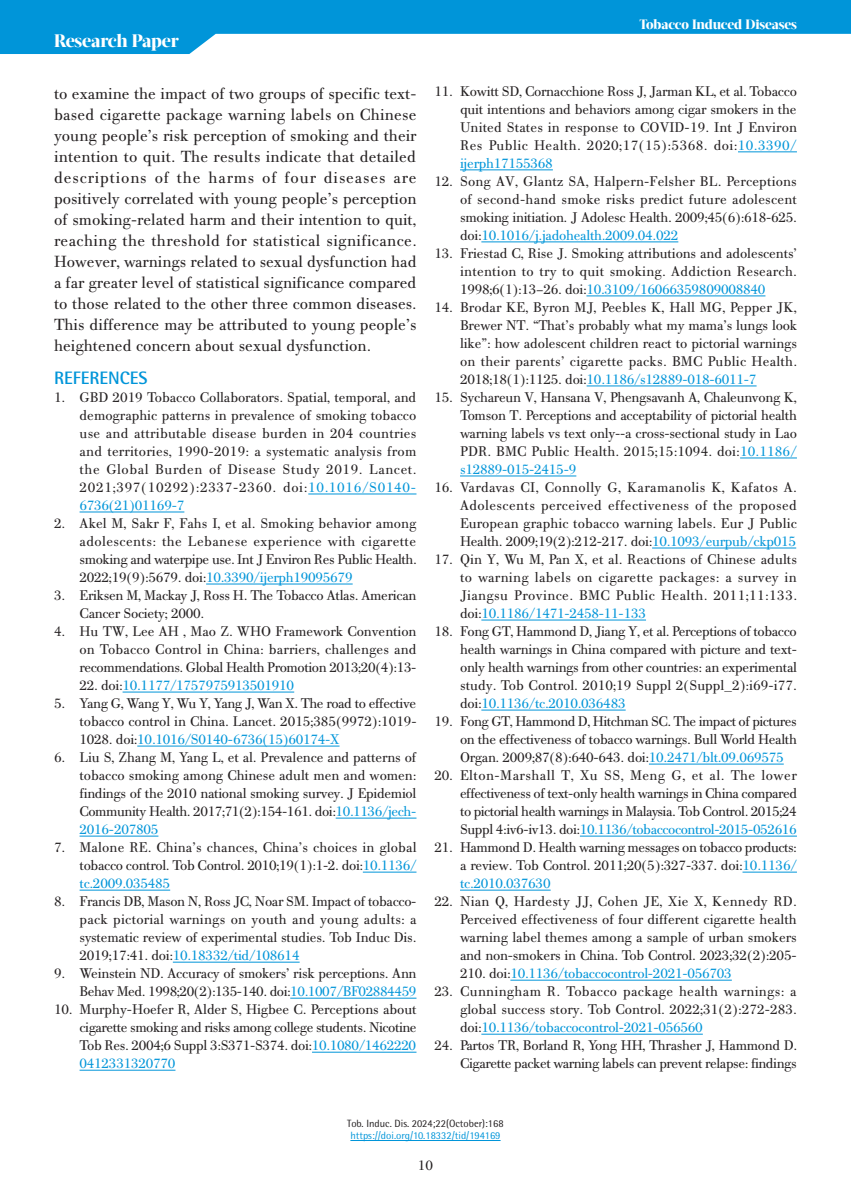
<style>
.page{position:relative;width:851px;height:1191px;background:#fff}
.page>*{position:absolute;margin:0;border:0;box-sizing:border-box;transform-origin:0 0}
.t1{font:800 18px "Acta Display W04";letter-spacing:-.01em;color:#fff}
.t2{font:700 18px "Rotis Semi Sans Hel";color:#0095d9}
.t3{font:17.25px/21px "PF Bodoni Text";color:#231f20;text-align:justify}
.t4{font:15px/18px "PF Bodoni Text";letter-spacing:-.02em;color:#231f20;text-align:justify}
.t5{font:15px "PF Bodoni Text";letter-spacing:-.02em;color:#0095d9}
.t6{font:800 13.5px "Acta Display W04";letter-spacing:-.01em;color:#fff}
.t7{font:10.5px "Rotis Semi Sans Hel";color:#0095d9}
.t8{font:10.5px "Rotis Semi Sans Hel";color:#231f20}
.s1{color:#0095d9}
.s2{color:#231f20}
</style>
<div class="page">
<svg style="left:0;top:0;width:850px;height:54px;fill:#0095d9"></svg>
<hr style="left:350px;top:1140px;width:150px;height:1px;background:#0095d9">
<hr style="left:308px;top:494px;width:108px;height:1px;background:#0095d9">
<hr style="left:80px;top:512px;width:104px;height:1px;background:#0095d9">
<hr style="left:206px;top:584px;width:146px;height:1px;background:#0095d9">
<hr style="left:123px;top:692px;width:171px;height:1px;background:#0095d9">
<hr style="left:137px;top:746px;width:202px;height:1px;background:#0095d9">
<hr style="left:335px;top:818px;width:81px;height:1px;background:#0095d9">
<hr style="left:80px;top:836px;width:78px;height:1px;background:#0095d9">
<hr style="left:363px;top:872px;width:53px;height:1px;background:#0095d9">
<hr style="left:80px;top:890px;width:90px;height:1px;background:#0095d9">
<hr style="left:173px;top:962px;width:126px;height:1px;background:#0095d9">
<hr style="left:290px;top:998px;width:126px;height:1px;background:#0095d9">
<hr style="left:312px;top:1052px;width:104px;height:1px;background:#0095d9">
<hr style="left:80px;top:1070px;width:95px;height:1px;background:#0095d9">
<hr style="left:738px;top:152px;width:58px;height:1px;background:#0095d9">
<hr style="left:460px;top:170px;width:92px;height:1px;background:#0095d9">
<hr style="left:481px;top:242px;width:197px;height:1px;background:#0095d9">
<hr style="left:586px;top:296px;width:179px;height:1px;background:#0095d9">
<hr style="left:586px;top:386px;width:170px;height:1px;background:#0095d9">
<hr style="left:740px;top:458px;width:56px;height:1px;background:#0095d9">
<hr style="left:460px;top:476px;width:116px;height:1px;background:#0095d9">
<hr style="left:652px;top:548px;width:144px;height:1px;background:#0095d9">
<hr style="left:481px;top:620px;width:165px;height:1px;background:#0095d9">
<hr style="left:481px;top:710px;width:144px;height:1px;background:#0095d9">
<hr style="left:648px;top:764px;width:135px;height:1px;background:#0095d9">
<hr style="left:579px;top:836px;width:217px;height:1px;background:#0095d9">
<hr style="left:742px;top:872px;width:54px;height:1px;background:#0095d9">
<hr style="left:460px;top:890px;width:90px;height:1px;background:#0095d9">
<hr style="left:510px;top:980px;width:221px;height:1px;background:#0095d9">
<hr style="left:481px;top:1034px;width:221px;height:1px;background:#0095d9">
<p class="t1" style="left:54px;top:30px;width:126px">Research Paper</p>
<p class="t3" style="left:54px;top:83px;width:364px">to examine the impact of two groups of specific text&shy;based cigarette package warning labels on Chinese young people’s risk perception of smoking and their intention to quit. The results indicate that detailed descriptions of the harms of four diseases are positively correlated with young people’s perception of smoking-related harm and their intention to quit, reaching the threshold for statistical significance.<br>However, warnings related to sexual dysfunction had a far greater level of statistical significance compared to those related to the other three common diseases.<br>This difference may be attributed to young people’s heightened concern about sexual dysfunction.</p>
<p class="t2" style="left:54px;top:367px;width:95px">REFERENCES</p>
<p class="t4" style="left:80px;top:388px;width:338px;text-indent:-26px">1. GBD 2019 Tobacco Collaborators. Spatial, temporal, and demographic patterns in prevalence of smoking tobacco use and attributable disease burden in 204 countries and territories, 1990-2019: a systematic analysis from the Global Burden of Disease Study 2019. Lancet.<br>2021;397(10292):2337-2360. doi:<span class="s1">10.1016/S0140- 6736(21)01169-7</span></p>
<p class="t4" style="left:80px;top:514px;width:338px;text-indent:-26px">2. Akel M, Sakr F, Fahs I, et al. Smoking behavior among adolescents: the Lebanese experience with cigarette smoking and waterpipe use. Int J Environ Res Public Health.<br>2022;19(9):5679. doi:<span class="s1">10.3390/ijerph19095679</span></p>
<p class="t4" style="left:80px;top:586px;width:338px;text-indent:-26px">3. Eriksen M, Mackay J, Ross H. The Tobacco Atlas. American<br>Cancer Society; 2000.</p>
<p class="t4" style="left:80px;top:622px;width:338px;text-indent:-26px">4. Hu TW, Lee AH , Mao Z. WHO Framework Convention on Tobacco Control in China: barriers, challenges and recommendations. Global Health Promotion 2013;20(4):13-</p>
<p class="t5" style="left:80px;top:677px;width:216px"><span class="s2">22. doi:</span>10.1177/1757975913501910</p>
<p class="t4" style="left:80px;top:694px;width:338px;text-indent:-26px">5. Yang G, Wang Y, Wu Y, Yang J, Wan X. The road to effective tobacco control in China. Lancet. 2015;385(9972):1019- 1028. doi:<span class="s1">10.1016/S0140-6736(15)60174-X</span></p>
<p class="t4" style="left:80px;top:748px;width:338px;text-indent:-26px">6. Liu S, Zhang M, Yang L, et al. Prevalence and patterns of tobacco smoking among Chinese adult men and women: findings of the 2010 national smoking survey. J Epidemiol Community Health. 2017;71(2):154-161. doi:<span class="s1">10.1136/jech-2016-207805</span></p>
<p class="t4" style="left:80px;top:838px;width:338px;text-indent:-26px">7. Malone RE. China’s chances, China’s choices in global tobacco control. Tob Control. 2010;19(1):1-2. doi:<span class="s1">10.1136/ tc.2009.035485</span></p>
<p class="t4" style="left:80px;top:892px;width:338px;text-indent:-26px">8. Francis DB, Mason N, Ross JC, Noar SM. Impact of tobacco&shy;pack pictorial warnings on youth and young adults: a systematic review of experimental studies. Tob Induc Dis.<br>2019;17:41. doi:<span class="s1">10.18332/tid/108614</span></p>
<p class="t4" style="left:54px;top:964px;width:364px;text-align:right">9. Weinstein ND. Accuracy of smokers’ risk perceptions. Ann<br>Behav Med. 1998;20(2):135-140. doi:<span class="s1">10.1007/BF02884459</span></p>
<p class="t4" style="left:80px;top:1000px;width:338px;text-indent:-26px">10. Murphy-Hoefer R, Alder S, Higbee C. Perceptions about cigarette smoking and risks among college students. Nicotine Tob Res. 2004;6 Suppl 3:S371-S374. doi:<span class="s1">10.1080/1462220<br>0412331320770</span></p>
<p class="t6" style="left:639px;top:17px;width:159px">Tobacco Induced Diseases</p>
<p class="t4" style="left:460px;top:82px;width:338px;text-indent:-26px">11. Kowitt SD, Cornacchione Ross J, Jarman KL, et al. Tobacco quit intentions and behaviors among cigar smokers in the United States in response to COVID-19. Int J Environ Res Public Health. 2020;17(15):5368. doi:<span class="s1">10.3390/ ijerph17155368</span></p>
<p class="t4" style="left:460px;top:172px;width:338px;text-indent:-26px">12. Song AV, Glantz SA, Halpern-Felsher BL. Perceptions of second-hand smoke risks predict future adolescent smoking initiation. J Adolesc Health. 2009;45(6):618-625. doi:<span class="s1">10.1016/j.jadohealth.2009.04.022</span></p>
<p class="t4" style="left:460px;top:244px;width:338px;text-indent:-26px">13. Friestad C, Rise J. Smoking attributions and adolescents’ intention to try to quit smoking. Addiction Research.<br>1998;6(1):13–26. doi:<span class="s1">10.3109/16066359809008840</span></p>
<p class="t4" style="left:460px;top:298px;width:338px;text-indent:-26px">14. Brodar KE, Byron MJ, Peebles K, Hall MG, Pepper JK, Brewer NT. “That’s probably what my mama’s lungs look like”: how adolescent children react to pictorial warnings on their parents’ cigarette packs. BMC Public Health.<br>2018;18(1):1125. doi:<span class="s1">10.1186/s12889-018-6011-7</span></p>
<p class="t4" style="left:460px;top:388px;width:338px;text-indent:-26px">15. Sychareun V, Hansana V, Phengsavanh A, Chaleunvong K, Tomson T. Perceptions and acceptability of pictorial health warning labels vs text only--a cross-sectional study in Lao PDR. BMC Public Health. 2015;15:1094. doi:<span class="s1">10.1186/ s12889-015-2415-9</span></p>
<p class="t4" style="left:460px;top:478px;width:338px;text-indent:-26px">16. Vardavas CI, Connolly G, Karamanolis K, Kafatos A.<br>Adolescents perceived effectiveness of the proposed European graphic tobacco warning labels. Eur J Public Health. 2009;19(2):212-217. doi:<span class="s1">10.1093/eurpub/ckp015</span></p>
<p class="t4" style="left:460px;top:550px;width:338px;text-indent:-26px">17. Qin Y, Wu M, Pan X, et al. Reactions of Chinese adults to warning labels on cigarette packages: a survey in Jiangsu Province. BMC Public Health. 2011;11:133. doi:<span class="s1">10.1186/1471-2458-11-133</span></p>
<p class="t4" style="left:460px;top:622px;width:338px;text-indent:-26px">18. Fong GT, Hammond D, Jiang Y, et al. Perceptions of tobacco health warnings in China compared with picture and text&shy;only health warnings from other countries: an experimental study. Tob Control. 2010;19 Suppl 2(Suppl_2):i69-i77. doi:<span class="s1">10.1136/tc.2010.036483</span></p>
<p class="t4" style="left:460px;top:712px;width:338px;text-indent:-26px">19. Fong GT, Hammond D, Hitchman SC. The impact of pictures on the effectiveness of tobacco warnings. Bull World Health Organ. 2009;87(8):640-643. doi:<span class="s1">10.2471/blt.09.069575</span></p>
<p class="t4" style="left:460px;top:766px;width:338px;text-indent:-26px">20. Elton-Marshall T, Xu SS, Meng G, et al. The lower effectiveness of text-only health warnings in China compared to pictorial health warnings in Malaysia. Tob Control. 2015;24<br>Suppl 4:iv6-iv13. doi:<span class="s1">10.1136/tobaccocontrol-2015-052616</span></p>
<p class="t4" style="left:460px;top:838px;width:338px;text-indent:-26px">21. Hammond D. Health warning messages on tobacco products: a review. Tob Control. 2011;20(5):327-337. doi:<span class="s1">10.1136/ tc.2010.037630</span></p>
<p class="t4" style="left:460px;top:892px;width:338px;text-indent:-26px">22. Nian Q, Hardesty JJ, Cohen JE, Xie X, Kennedy RD.<br>Perceived effectiveness of four different cigarette health warning label themes among a sample of urban smokers and non-smokers in China. Tob Control. 2023;32(2):205- 210. doi:<span class="s1">10.1136/tobaccocontrol-2021-056703</span></p>
<p class="t4" style="left:460px;top:982px;width:338px;text-indent:-26px">23. Cunningham R. Tobacco package health warnings: a global success story. Tob Control. 2022;31(2):272-283. doi:<span class="s1">10.1136/tobaccocontrol-2021-056560</span></p>
<p class="t4" style="left:434px;top:1036px;width:364px;text-align:right">24. Partos TR, Borland R, Yong HH, Thrasher J, Hammond D.<br>Cigarette packet warning labels can prevent relapse: findings</p>
<p class="t8" style="left:347px;top:1116px;width:158px">Tob. Induc. Dis. 2024;22(October):168</p>
<p class="t7" style="left:350px;top:1129px;width:152px">https://doi.org/10.18332/tid/194169</p>
<p class="t4" style="left:418px;top:1156px;width:17px">10</p>
</div>
